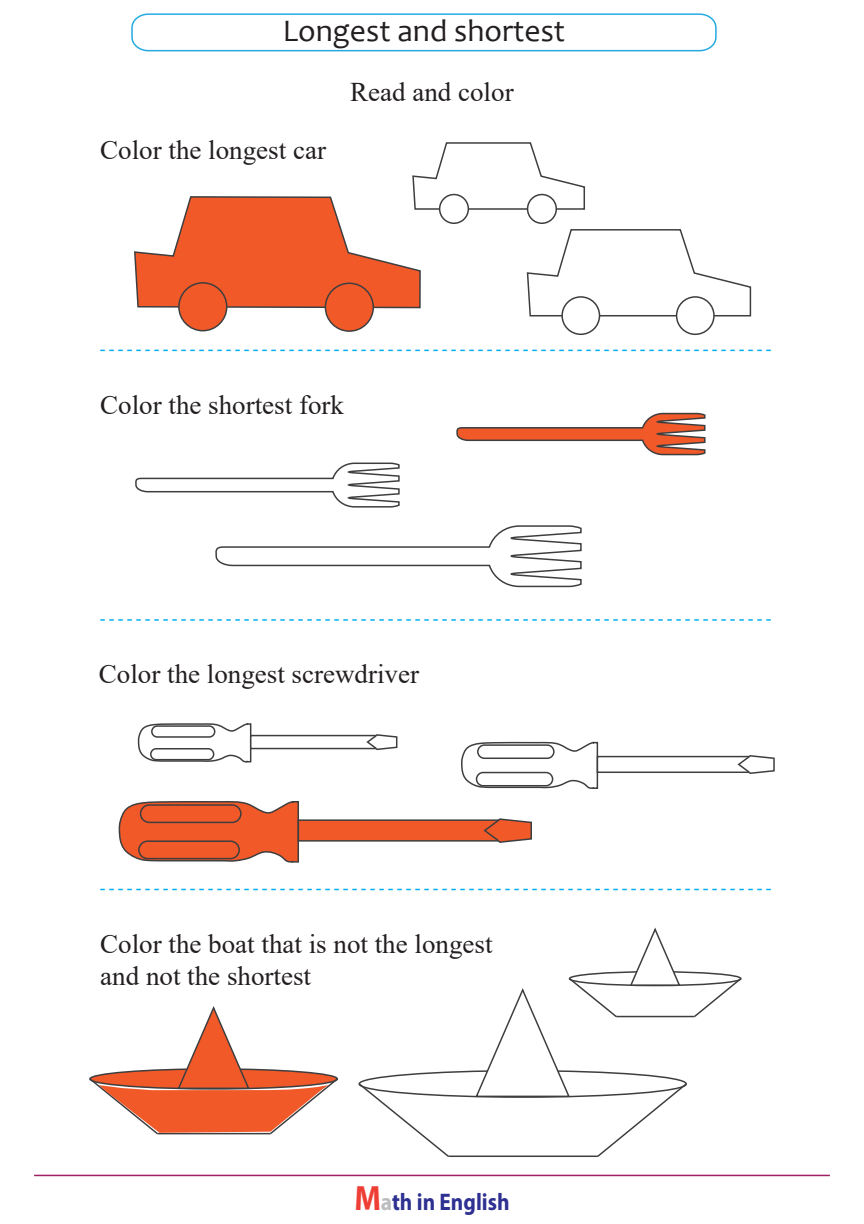
<style>
.page{position:relative;width:864px;height:1224px;background:#fff}
.page>*{position:absolute;margin:0;border:0;box-sizing:border-box;transform-origin:0 0}
.t1{font:31.5px "Candara";color:#231f20}
.t2{font:27px/32.4px "Times New Roman";color:#231f20}
.t3{font:700 24px "Myriad Pro";color:#2e3092;scale:.89 1}
.s1{font-size:35.25px;color:#ee3e35}
.s2{color:#bcbdc0}
</style>
<div class="page">
<hr style="left:34px;top:1174px;width:796px;height:2px;background:#9e1f62">
<svg style="left:131px;top:13px;width:586px;height:39px"></svg>
<svg style="left:100px;top:350px;width:671px;height:1px"></svg>
<svg style="left:100px;top:619px;width:671px;height:2px"></svg>
<svg style="left:100px;top:888px;width:671px;height:2px"></svg>
<div style="left:561px;top:296px;width:39px;height:39px;border:2px solid #3e3e3f;border-radius:50%"></div>
<div style="left:676px;top:296px;width:39px;height:39px;border:2px solid #3e3e3f;border-radius:50%"></div>
<svg style="left:134px;top:142px;width:618px;height:175px"></svg>
<div style="left:179px;top:283px;width:48px;height:48px;background:#f15929;border-radius:50%"></div>
<div style="left:178px;top:282px;width:50px;height:49px;border:2px solid #3e3e3f;border-radius:50%"></div>
<div style="left:325px;top:283px;width:48px;height:48px;background:#f15929;border-radius:50%"></div>
<div style="left:325px;top:282px;width:49px;height:50px;border:2px solid #3e3e3f;border-radius:50%"></div>
<svg style="left:456px;top:412px;width:250px;height:44px"></svg>
<svg style="left:215px;top:525px;width:367px;height:63px"></svg>
<svg style="left:135px;top:462px;width:265px;height:46px"></svg>
<svg style="left:118px;top:801px;width:213px;height:62px"></svg>
<div style="left:298px;top:819px;width:201px;height:22px;background:#f15929;border:2px solid #3e3e3f"></div>
<svg style="left:482px;top:818px;width:50px;height:25px"></svg>
<div style="left:141px;top:805px;width:100px;height:17px;background:#f15929;border-radius:9px"></div>
<div style="left:140px;top:804px;width:102px;height:19px;border:2px solid #3e3e3f;border-radius:9px"></div>
<div style="left:139px;top:841px;width:100px;height:17px;background:#f15929;border-radius:9px"></div>
<div style="left:138px;top:840px;width:102px;height:19px;border:2px solid #3e3e3f;border-radius:9px"></div>
<svg style="left:461px;top:741px;width:171px;height:48px"></svg>
<div style="left:597px;top:756px;width:153px;height:17px;background:#fff;border:2px solid #3e3e3f"></div>
<svg style="left:736px;top:755px;width:39px;height:19px"></svg>
<div style="left:478px;top:745px;width:76px;height:13px;background:#fff;border-radius:7px"></div>
<div style="left:477px;top:744px;width:78px;height:15px;border:2px solid #3e3e3f;border-radius:7px"></div>
<div style="left:477px;top:772px;width:76px;height:13px;background:#fff;border-radius:7px"></div>
<div style="left:476px;top:772px;width:77px;height:14px;border:2px solid #3e3e3f;border-radius:7px"></div>
<svg style="left:137px;top:723px;width:149px;height:40px"></svg>
<div style="left:250px;top:735px;width:127px;height:14px;background:#fff;border:2px solid #3e3e3f"></div>
<svg style="left:365px;top:734px;width:33px;height:17px"></svg>
<div style="left:152px;top:726px;width:63px;height:11px;background:#fff;border-radius:5px"></div>
<div style="left:151px;top:725px;width:64px;height:13px;border:2px solid #3e3e3f;border-radius:5px"></div>
<div style="left:151px;top:749px;width:63px;height:10px;background:#fff;border-radius:5px"></div>
<div style="left:150px;top:748px;width:64px;height:12px;border:2px solid #3e3e3f;border-radius:5px"></div>
<svg style="left:358px;top:1082px;width:92px;height:75px"></svg>
<hr style="left:448px;top:1155px;width:150px;height:2px;background:#3e3e3f">
<svg style="left:475px;top:927px;width:267px;height:230px"></svg>
<svg style="left:89px;top:1006px;width:249px;height:129px"></svg>
<p class="t1" style="left:283px;top:11px;width:284px">Longest and shortest</p>
<p class="t2" style="left:100px;top:133px;width:227px">Color the longest car</p>
<p class="t2" style="left:350px;top:75px;width:165px">Read and color</p>
<p class="t2" style="left:100px;top:387px;width:245px">Color the shortest fork</p>
<p class="t2" style="left:99px;top:657px;width:322px">Color the longest screwdriver</p>
<p class="t2" style="left:100px;top:926px;width:394px">Color the boat that is not the longest and not the shortest</p>
<p class="t3" style="left:354px;top:1186px;width:176px"><span class="s1">M</span><span class="s2">a</span>th in English</p>
</div>
